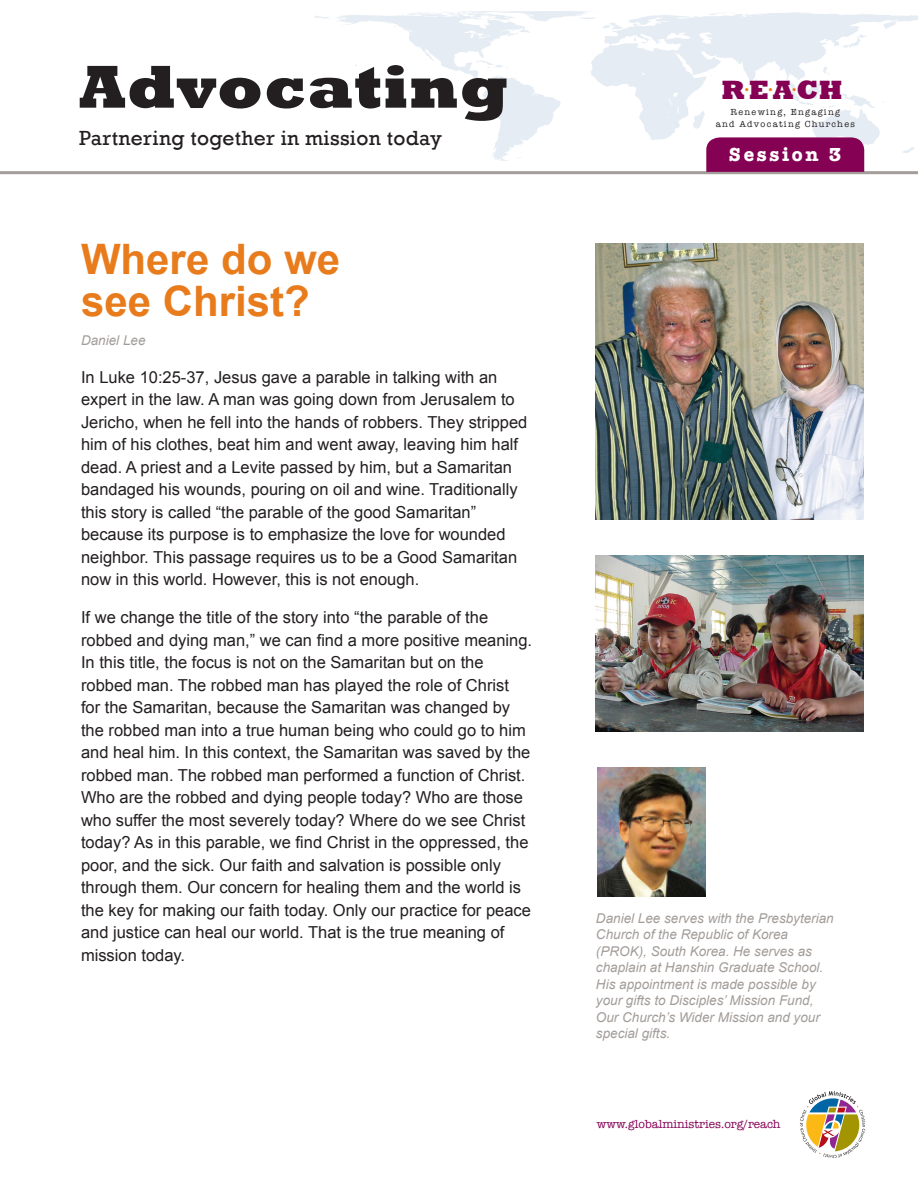
<style>
.page{position:relative;width:918px;height:1188px;background:#fff}
.page>*{position:absolute;margin:0;border:0;box-sizing:border-box;transform-origin:0 0}
.t1{font:800 61.5px "Rockwell";letter-spacing:.015em;color:#231f20}
.t2{font:700 42px/42px "Arial";color:#e87c1d}
.t3{font:800 27.15px "Rockwell";color:#840154}
.t4{font:21px "Rockwell";letter-spacing:.015em;color:#231f20}
.t5{font:700 19.35px "American Typewriter";letter-spacing:.14em;color:#fff}
.t6{font:16.5px/22.5px "Arial";color:#231f20}
.t7{font:italic 13.5px/16.5px "Arial";color:#a39d99}
.t8{font:12px "American Typewriter";color:#840154}
.t9{font:9px "American Typewriter";letter-spacing:.14em;color:#231f20}
</style>
<div class="page">
<svg style="left:800px;top:1091px;width:65px;height:67px"></svg>
<img style="left:597px;top:768px;width:109px;height:128px">
<img style="left:596px;top:556px;width:267px;height:175px">
<img style="left:596px;top:243px;width:267px;height:276px">
<img style="left:314px;top:11px;width:604px;height:151px">
<hr style="left:0;top:171px;width:918px;height:3px;background:#a39d99">
<svg style="left:706px;top:137px;width:158px;height:35px;background:#870858"></svg>
<h1 class="t1" style="left:79px;top:52px;width:431px">Advocating</h1>
<p class="t4" style="left:79px;top:126px;width:364px">Partnering together in mission today</p>
<h2 class="t2" style="left:81px;top:239px;width:261px">Where do we see Christ?</h2>
<p class="t7" style="left:81px;top:332px;width:66px">Daniel Lee</p>
<p class="t6" style="left:81px;top:366px;width:448px">In Luke 10:25-37, Jesus gave a parable in talking with an expert in the law. A man was going down from Jerusalem to Jericho, when he fell into the hands of robbers. They stripped him of his clothes, beat him and went away, leaving him half dead. A priest and a Levite passed by him, but a Samaritan bandaged his wounds, pouring on oil and wine. Traditionally this story is called “the parable of the good Samaritan” because its purpose is to emphasize the love for wounded neighbor. This passage requires us to be a Good Samaritan now in this world. However, this is not enough.</p>
<p class="t6" style="left:81px;top:606px;width:453px">If we change the title of the story into “the parable of the robbed and dying man,” we can find a more positive meaning.<br>In this title, the focus is not on the Samaritan but on the robbed man. The robbed man has played the role of Christ for the Samaritan, because the Samaritan was changed by the robbed man into a true human being who could go to him and heal him. In this context, the Samaritan was saved by the robbed man. The robbed man performed a function of Christ.<br>Who are the robbed and dying people today? Who are those who suffer the most severely today? Where do we see Christ today? As in this parable, we find Christ in the oppressed, the poor, and the sick. Our faith and salvation is possible only through them. Our concern for healing them and the world is the key for making our faith today. Only our practice for peace and justice can heal our world. That is the true meaning of mission today.</p>
<h3 class="t3" style="left:721px;top:75px;width:123px">R<sup>.</sup>E<sup>.</sup>A<sup>.</sup>CH</h3>
<p class="t9" style="left:731px;top:105px;width:111px">Renewing, Engaging</p>
<p class="t9" style="left:716px;top:117px;width:141px">and Advocating Churches</p>
<p class="t5" style="left:729px;top:138px;width:114px">Session 3</p>
<p class="t7" style="left:596px;top:910px;width:239px">Daniel Lee serves with the Presbyterian Church of the Republic of Korea (PROK), South Korea. He serves as chaplain at Hanshin Graduate School.<br>His appointment is made possible by your gifts to Disciples’ Mission Fund, Our Church’s Wider Mission and your special gifts.</p>
<p class="t8" style="left:597px;top:1115px;width:185px">www.globalministries.org/reach</p>
</div>
